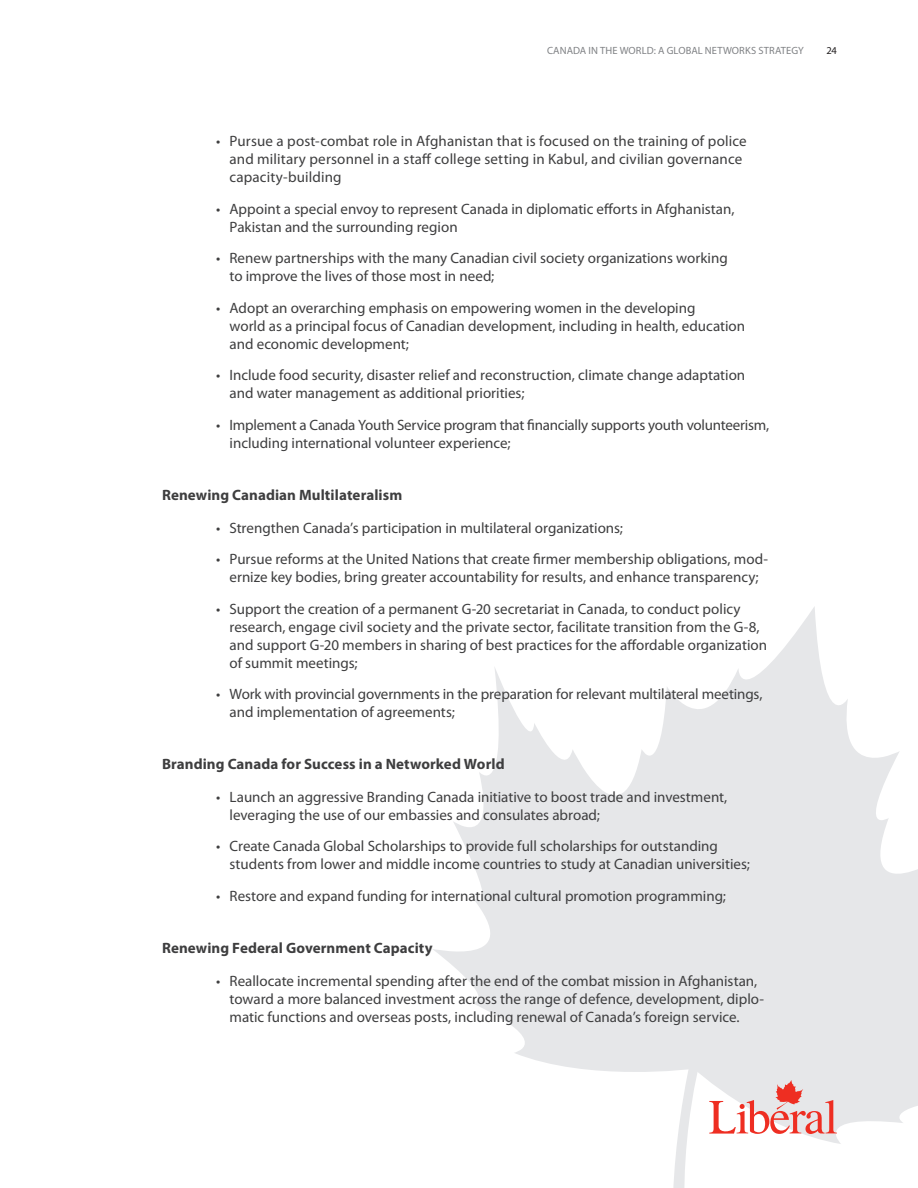
<style>
.page{position:relative;width:918px;height:1188px;background:#fff}
.page>*{position:absolute;margin:0;border:0;box-sizing:border-box;transform-origin:0 0}
.t1{font:15px/18px "Myriad Pro";color:#3e3e3f}
.t2{font:700 15px "Myriad Pro";letter-spacing:.005em;color:#3e3e3f}
.t3{font:10.5px "Myriad Pro";letter-spacing:.01em;color:#808285}
.t4{font:10.5px "Myriad Pro";color:#231f20}
</style>
<div class="page">
<svg style="left:433px;top:607px;width:485px;height:459px;fill:#e6e7e9"></svg>
<svg style="left:563px;top:1030px;width:355px;height:158px"></svg>
<svg style="left:709px;top:1080px;width:128px;height:55px"></svg>
<p class="t3" style="left:547px;top:45px;width:258px">CANADA IN THE WORLD: A GLOBAL NETWORKS STRATEGY</p>
<p class="t4" style="left:826px;top:45px;width:12px">24</p>
<p class="t1" style="left:230px;top:133px;width:519px;text-indent:-14px">• Pursue a post-combat role in Afghanistan that is focused on the training of police and military personnel in a staff college setting in Kabul, and civilian governance capacity-building</p>
<p class="t1" style="left:230px;top:200px;width:507px;text-indent:-14px">• Appoint a special envoy to represent Canada in diplomatic efforts in Afghanistan,<br>Pakistan and the surrounding region</p>
<p class="t1" style="left:230px;top:250px;width:500px;text-indent:-14px">• Renew partnerships with the many Canadian civil society organizations working to improve the lives of those most in need;</p>
<p class="t1" style="left:230px;top:299px;width:517px;text-indent:-14px">• Adopt an overarching emphasis on empowering women in the developing<br>world as a principal focus of Canadian development, including in health, education and economic development;</p>
<p class="t1" style="left:230px;top:367px;width:517px;text-indent:-14px">• Include food security, disaster relief and reconstruction, climate change adaptation and water management as additional priorities;</p>
<p class="t1" style="left:230px;top:416px;width:541px;text-indent:-14px">• Implement a Canada Youth Service program that financially supports youth volunteerism, including international volunteer experience;</p>
<p class="t2" style="left:162px;top:486px;width:242px">Renewing Canadian Multilateralism</p>
<p class="t1" style="left:216px;top:519px;width:408px">• Strengthen Canada’s participation in multilateral organizations;</p>
<p class="t1" style="left:216px;top:550px;width:554px;text-align:center">• Pursue reforms at the United Nations that create firmer membership obligations, mod&shy;ernize key bodies, bring greater accountability for results, and enhance transparency;</p>
<p class="t1" style="left:230px;top:600px;width:539px;text-indent:-13px">• Support the creation of a permanent G-20 secretariat in Canada, to conduct policy research, engage civil society and the private sector, facilitate transition from the G-8, and support G-20 members in sharing of best practices for the affordable organization of summit meetings;</p>
<p class="t1" style="left:230px;top:685px;width:534px;text-indent:-14px">• Work with provincial governments in the preparation for relevant multilateral meetings, and implementation of agreements;</p>
<p class="t2" style="left:162px;top:755px;width:344px">Branding Canada for Success in a Networked World</p>
<p class="t1" style="left:230px;top:788px;width:499px;text-indent:-14px">• Launch an aggressive Branding Canada initiative to boost trade and investment, leveraging the use of our embassies and consulates abroad;</p>
<p class="t1" style="left:230px;top:838px;width:522px;text-indent:-14px">• Create Canada Global Scholarships to provide full scholarships for outstanding students from lower and middle income countries to study at Canadian universities;</p>
<p class="t1" style="left:216px;top:887px;width:512px">• Restore and expand funding for international cultural promotion programming;</p>
<p class="t2" style="left:162px;top:939px;width:272px">Renewing Federal Government Capacity</p>
<p class="t1" style="left:230px;top:972px;width:536px;text-indent:-13px">• Reallocate incremental spending after the end of the combat mission in Afghanistan, toward a more balanced investment across the range of defence, development, diplo&shy;matic functions and overseas posts, including renewal of Canada’s foreign service.</p>
</div>
